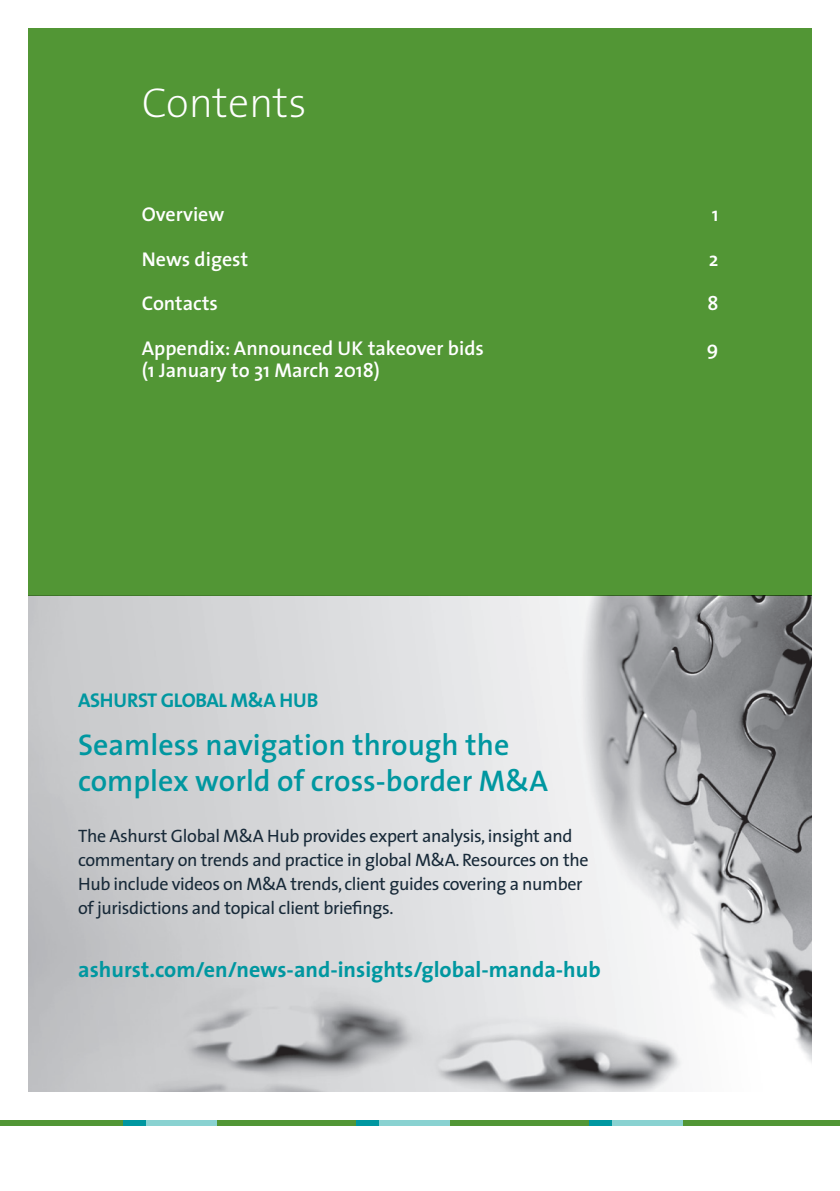
<style>
.page{position:relative;width:840px;height:1191px;background:#fff}
.page>*{position:absolute;margin:0;border:0;box-sizing:border-box;transform-origin:0 0}
.Contact_Name{font:200 42px "The Sans";color:#fff}
.Body{font:600 30px/36px "The Sans";color:#0097a0}
.Body-2{font:700 22px "The Sans";color:#0097a0}
.Contact_Name-2{font:600 20px "The Sans";color:#fff}
.Body-3{font:700 20px "The Sans";letter-spacing:-.02em;color:#0097a0}
.Body-4{font:18px/24px "The Sans";letter-spacing:-.02em;color:#172938}
</style>
<div class="page">
<div style="left:0;top:1120px;width:123px;height:5px;background:#529635"></div>
<div style="left:216px;top:1120px;width:140px;height:5px;background:#529635"></div>
<div style="left:449px;top:1120px;width:140px;height:5px;background:#529635"></div>
<div style="left:682px;top:1120px;width:157px;height:5px;background:#529635"></div>
<div style="left:123px;top:1120px;width:23px;height:5px;background:#0097a0"></div>
<div style="left:356px;top:1120px;width:23px;height:5px;background:#0097a0"></div>
<div style="left:589px;top:1120px;width:23px;height:5px;background:#0097a0"></div>
<div style="left:146px;top:1120px;width:70px;height:5px;background:#89d2d1"></div>
<div style="left:379px;top:1120px;width:70px;height:5px;background:#89d2d1"></div>
<div style="left:612px;top:1120px;width:70px;height:5px;background:#89d2d1"></div>
<div style="left:28px;top:28px;width:783px;height:567px;background:#529635"></div>
<img style="left:28px;top:595px;width:783px;height:496px">
<p class="Contact_Name" style="left:142px;top:76px;width:166px">Contents</p>
<p class="Contact_Name-2" style="left:142px;top:201px;width:84px">Overview</p>
<p class="Contact_Name-2" style="left:711px;top:201px;width:8px">1</p>
<p class="Contact_Name-2" style="left:142px;top:246px;width:108px">News digest</p>
<p class="Contact_Name-2" style="left:708px;top:246px;width:11px">2</p>
<p class="Contact_Name-2" style="left:142px;top:291px;width:77px">Contacts</p>
<p class="Contact_Name-2" style="left:707px;top:291px;width:13px">8</p>
<p class="Contact_Name-2" style="left:142px;top:335px;width:343px">Appendix: Announced UK takeover bids</p>
<p class="Contact_Name-2" style="left:706px;top:335px;width:13px">9</p>
<p class="Contact_Name-2" style="left:142px;top:357px;width:239px">(1 January to 31 March 2018)</p>
<p class="Body-3" style="left:78px;top:687px;width:241px">ASHURST GLOBAL M&amp;A HUB</p>
<p class="Body" style="left:78px;top:727px;width:471px">Seamless navigation through the complex world of cross-border M&amp;A</p>
<p class="Body-4" style="left:78px;top:824px;width:511px">The Ashurst Global M&amp;A Hub provides expert analysis, insight and commentary on trends and practice in global M&amp;A. Resources on the Hub include videos on M&amp;A trends, client guides covering a number of jurisdictions and topical client briefings.</p>
<p class="Body-2" style="left:78px;top:955px;width:523px">ashurst.com/en/news-and-insights/global-manda-hub</p>
</div>
